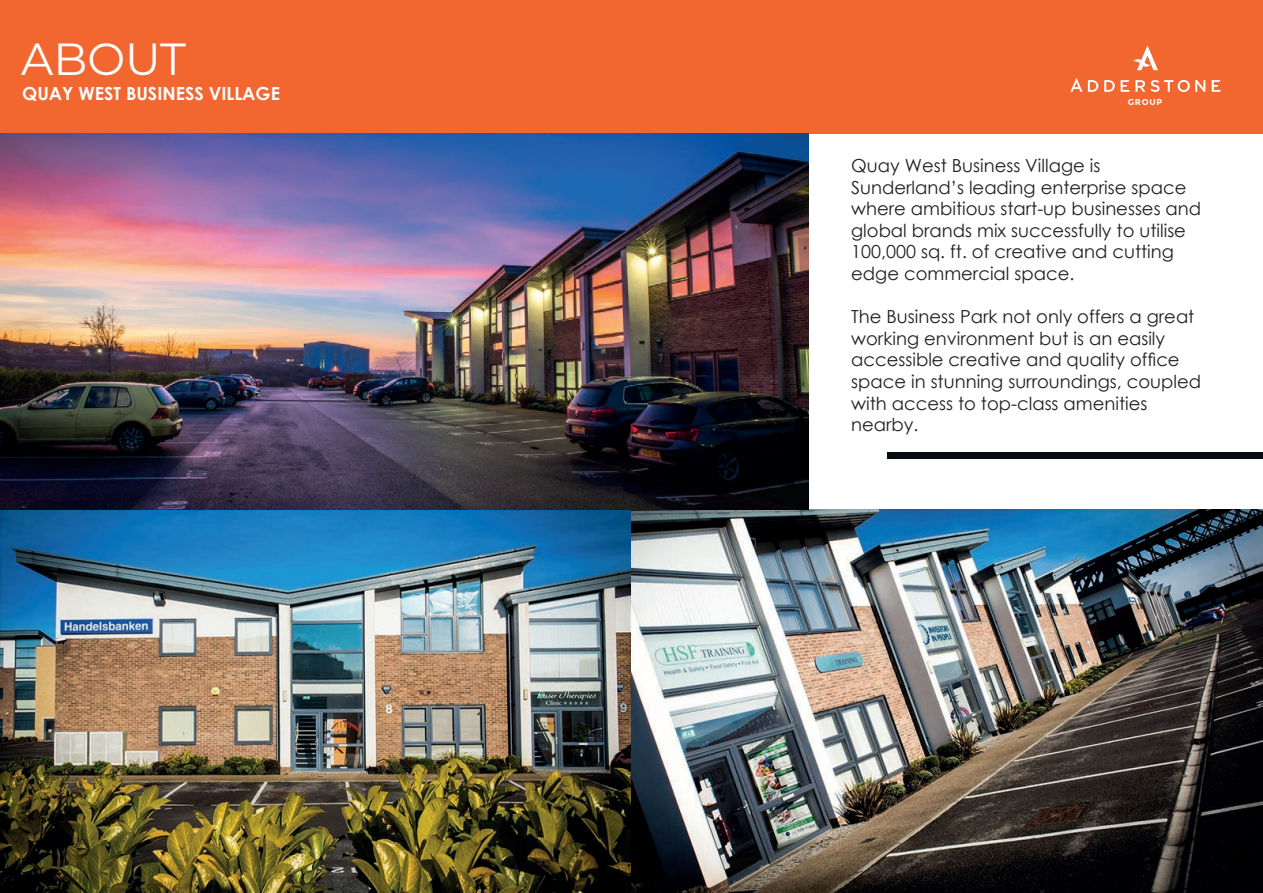
<style>
.page{position:relative;width:1263px;height:893px;background:#fff}
.page>*{position:absolute;margin:0;border:0;box-sizing:border-box;transform-origin:0 0}
.t1{font:45px "Montserrat";color:#fff}
.t2{font:18px/21.6px "Century Gothic";color:#231f20}
.t3{font:700 18px "Century Gothic";color:#fff}
.t4{font:700 8.4px "Montserrat";letter-spacing:.095em;color:#fff}
</style>
<div class="page">
<div style="left:0;top:0;width:1263px;height:133px;background:#f26630"></div>
<svg style="left:1070px;top:78px;width:12px;height:14px"></svg>
<svg style="left:1088px;top:80px;width:10px;height:12px"></svg>
<svg style="left:1104px;top:80px;width:25px;height:12px"></svg>
<svg style="left:1135px;top:80px;width:70px;height:12px"></svg>
<svg style="left:1212px;top:80px;width:8px;height:12px"></svg>
<svg style="left:1133px;top:45px;width:25px;height:25px"></svg>
<div style="left:887px;top:453px;width:376px;height:6px;background:#060b14"></div>
<img style="left:0;top:510px;width:1263px;height:383px">
<img style="left:0;top:133px;width:809px;height:377px">
<h1 class="t1" style="left:21px;top:28px;width:166px">ABOUT</h1>
<p class="t3" style="left:22px;top:80px;width:259px">QUAY WEST BUSINESS VILLAGE</p>
<p class="t4" style="left:1128px;top:97px;width:36px">GROUP</p>
<p class="t2" style="left:851px;top:154px;width:352px">Quay West Business Village is Sunderland’s leading enterprise space where ambitious start-up businesses and global brands mix successfully to utilise 100,000 sq. ft. of creative and cutting edge commercial space.</p>
<p class="t2" style="left:851px;top:306px;width:351px">The Business Park not only offers a great working environment but is an easily accessible creative and quality office space in stunning surroundings, coupled with access to top-class amenities nearby.</p>
</div>
